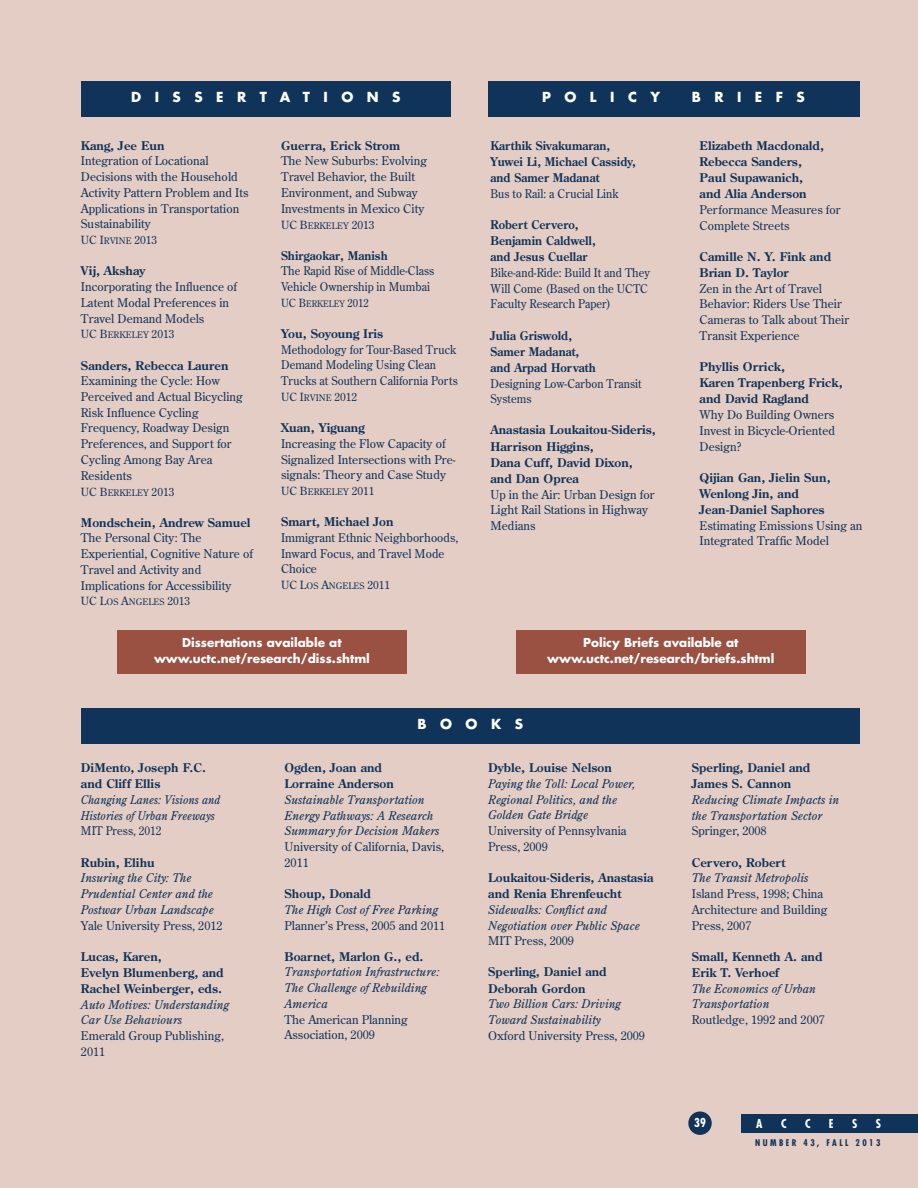
<style>
.page{position:relative;width:918px;height:1188px;background:#e4cdc5}
.page>*{position:absolute;margin:0;border:0;box-sizing:border-box;transform-origin:0 0}
.t1{font:700 13.5px "Futura";letter-spacing:1em;color:#fff}
.t2{font:12px/15.8px "Century Old Style";letter-spacing:.005em;color:#10335a}
.t3{font:italic 12px/15.8px "Century Old Style";letter-spacing:.005em;color:#10335a}
.t4{font:700 12px/15.9px "Century Old Style";letter-spacing:.005em;color:#10335a}
.t5{font:12px/15.8px "Century Old Style";letter-spacing:.005em;color:#10335a;scale:.94 1}
.t6{font:700 12px/15.9px "Century Old Style";letter-spacing:.005em;color:#10335a;scale:.94 1}
.t7{font:700 12px/16.5px "Futura";color:#fff;text-align:center}
.t8{font:italic 12px/15.9px "Century Old Style";letter-spacing:.005em;color:#10335a;scale:.94 1}
.t9{font:700 condensed 12px "Futura";color:#fff}
.t10{font:11.25px "Century Old Style";letter-spacing:.005em;color:#10335a}
.t11{font:11.25px "Century Old Style";letter-spacing:.005em;color:#10335a;scale:.94 1}
.t12{font:700 condensed 9px "Futura";letter-spacing:.27em;color:#10335a}
.s1{font-weight:700}
.s2{font-size:9px}
.s3{font-weight:400}
.s4{font-weight:700;font-style:normal}
.s5{font-style:normal}
.s6{font-weight:400;font-style:italic}
.s7{font-style:italic}
</style>
<div class="page">
<div style="left:488px;top:81px;width:372px;height:35px;background:#10335a"></div>
<div style="left:81px;top:81px;width:370px;height:35px;background:#10335a"></div>
<div style="left:81px;top:708px;width:779px;height:35px;background:#10335a"></div>
<div style="left:688px;top:1112px;width:24px;height:23px;background:#10335a;border-radius:50%"></div>
<div style="left:741px;top:1114px;width:177px;height:19px;background:#10335a"></div>
<div style="left:117px;top:630px;width:290px;height:44px;background:#9b5142"></div>
<div style="left:516px;top:630px;width:290px;height:44px;background:#9b5142"></div>
<p class="t1" style="left:131px;top:91px;width:271px">DISSERTATIONS</p>
<p class="t1" style="left:542px;top:91px;width:119px">POLICY</p>
<p class="t1" style="left:692px;top:91px;width:115px">BRIEFS</p>
<p class="t2" style="left:81px;top:138px;width:169px"><span class="s1">Kang, Jee Eun<br></span>Integration of Locational<br>Decisions with the Household<br>Activity Pattern Problem and Its<br>Applications in Transportation<br>Sustainability</p>
<p class="t10" style="left:81px;top:236px;width:78px">UC I<span class="s2">RVINE</span> 2013</p>
<p class="t2" style="left:81px;top:264px;width:158px"><span class="s1">Vij, Akshay<br></span>Incorporating the Influence of<br>Latent Modal Preferences in<br>Travel Demand Models</p>
<p class="t10" style="left:81px;top:330px;width:95px">UC B<span class="s2">ERKELEY</span> 2013</p>
<p class="t2" style="left:81px;top:358px;width:163px"><span class="s1">Sanders, Rebecca Lauren<br></span>Examining the Cycle: How<br>Perceived and Actual Bicycling<br>Risk Influence Cycling<br>Frequency, Roadway Design<br>Preferences, and Support for<br>Cycling Among Bay Area<br>Residents</p>
<p class="t10" style="left:81px;top:487px;width:95px">UC B<span class="s2">ERKELEY</span> 2013</p>
<p class="t2" style="left:81px;top:515px;width:173px"><span class="s1">Mondschein, Andrew Samuel<br></span>The Personal City: The<br>Experiential, Cognitive Nature of<br>Travel and Activity and<br>Implications for Accessibility</p>
<p class="t10" style="left:81px;top:597px;width:111px">UC L<span class="s2">OS</span> A<span class="s2">NGELES</span> 2013</p>
<p class="t2" style="left:281px;top:138px;width:148px"><span class="s1">Guerra, Erick Strom<br></span>The New Suburbs: Evolving<br>Travel Behavior, the Built<br>Environment, and Subway<br>Investments in Mexico City</p>
<p class="t10" style="left:281px;top:220px;width:95px">UC B<span class="s2">ERKELEY</span> 2013</p>
<p class="t5" style="left:281px;top:248px;width:165px"><span class="s1">Shirgaokar, Manish<br></span>The Rapid Rise of Middle-Class<br>Vehicle Ownership in Mumbai</p>
<p class="t11" style="left:281px;top:298px;width:95px">UC B<span class="s2">ERKELEY</span> 2012</p>
<p class="t5" style="left:281px;top:327px;width:190px"><span class="s1">You, Soyoung Iris<br></span>Methodology for Tour-Based Truck<br>Demand Modeling Using Clean<br>Trucks at Southern California Ports</p>
<p class="t10" style="left:281px;top:392px;width:78px">UC I<span class="s2">RVINE</span> 2012</p>
<p class="t2" style="left:281px;top:421px;width:176px"><span class="s1">Xuan, Yiguang<br></span>Increasing the Flow Capacity of<br>Signalized Intersections with Pre&shy;signals: Theory and Case Study</p>
<p class="t10" style="left:281px;top:486px;width:95px">UC B<span class="s2">ERKELEY</span> 2011</p>
<p class="t2" style="left:281px;top:515px;width:179px"><span class="s1">Smart, Michael Jon<br></span>Immigrant Ethnic Neighborhoods,<br>Inward Focus, and Travel Mode<br>Choice</p>
<p class="t10" style="left:281px;top:581px;width:111px">UC L<span class="s2">OS</span> A<span class="s2">NGELES</span> 2011</p>
<p class="t6" style="left:491px;top:138px;width:156px">Karthik Sivakumaran,<br>Yuwei Li, Michael Cassidy, and Samer Madanat<br><span class="s3">Bus to Rail: a Crucial Link</span></p>
<p class="t5" style="left:491px;top:217px;width:171px"><span class="s1">Robert Cervero,<br>Benjamin Caldwell,<br>and Jesus Cuellar<br></span>Bike-and-Ride: Build It and They<br>Will Come (Based on the UCTC<br>Faculty Research Paper)</p>
<p class="t6" style="left:491px;top:328px;width:162px">Julia Griswold,<br>Samer Madanat,<br>and Arpad Horvath<br><span class="s3">Designing Low-Carbon Transit<br>Systems</span></p>
<p class="t4" style="left:491px;top:423px;width:167px">Anastasia Loukaitou-Sideris,<br>Harrison Higgins,<br>Dana Cuff, David Dixon, and Dan Oprea<br><span class="s3">Up in the Air: Urban Design for<br>Light Rail Stations in Highway<br>Medians</span></p>
<p class="t4" style="left:700px;top:138px;width:142px">Elizabeth Macdonald,<br>Rebecca Sanders,<br>Paul Supawanich,<br>and Alia Anderson<br><span class="s3">Performance Measures for<br>Complete Streets</span></p>
<p class="t2" style="left:700px;top:249px;width:151px"><span class="s1">Camille N. Y. Fink and<br>Brian D. Taylor<br></span>Zen in the Art of Travel<br>Behavior: Riders Use Their<br>Cameras to Talk about Their<br>Transit Experience</p>
<p class="t4" style="left:700px;top:360px;width:145px">Phyllis Orrick,<br>Karen Trapenberg Frick, and David Ragland<br><span class="s3">Why Do Building Owners<br>Invest in Bicycle-Oriented<br>Design?</span></p>
<p class="t4" style="left:700px;top:470px;width:164px">Qijian Gan, Jielin Sun,<br>Wenlong Jin, and<br>Jean-Daniel Saphores<br><span class="s3">Estimating Emissions Using an<br>Integrated Traffic Model</span></p>
<p class="t7" style="left:154px;top:635px;width:217px">Dissertations available at www.uctc.net/research/diss.shtml</p>
<p class="t7" style="left:547px;top:635px;width:229px">Policy Briefs available at www.uctc.net/research/briefs.shtml</p>
<p class="t8" style="left:81px;top:761px;width:150px"><span class="s4">DiMento, Joseph F.C. and Cliff Ellis<br></span>Changing Lanes: Visions and<br>Histories of Urban Freeways<br><span class="s5">MIT Press, 2012</span></p>
<p class="t3" style="left:81px;top:855px;width:143px"><span class="s4">Rubin, Elihu<br></span>Insuring the City: The<br>Prudential Center and the<br>Postwar Urban Landscape<br><span class="s5">Yale University Press, 2012</span></p>
<p class="t4" style="left:81px;top:949px;width:150px">Lucas, Karen,<br>Evelyn Blumenberg, and<br>Rachel Weinberger, eds.<br><span class="s6">Auto Motives: Understanding<br>Car Use Behaviours<br></span><span class="s3">Emerald Group Publishing,<br>2011</span></p>
<p class="t1" style="left:417px;top:718px;width:107px">BOOKS</p>
<p class="t3" style="left:285px;top:761px;width:161px"><span class="s4">Ogden, Joan and<br>Lorraine Anderson<br></span>Sustainable Transportation<br>Energy Pathways: A Research<br>Summary for Decision Makers<br><span class="s5">University of California, Davis,<br>2011</span></p>
<p class="t2" style="left:285px;top:887px;width:162px"><span class="s1">Shoup, Donald<br></span><span class="s7">The High Cost of Free Parking<br></span>Planner’s Press, 2005 and 2011</p>
<p class="t3" style="left:285px;top:949px;width:157px"><span class="s4">Boarnet, Marlon G., ed.<br></span>Transportation Infrastructure:<br>The Challenge of Rebuilding<br>America<br><span class="s5">The American Planning<br>Association, 2009</span></p>
<p class="t3" style="left:488px;top:761px;width:148px"><span class="s4">Dyble, Louise Nelson<br></span>Paying the Toll: Local Power,<br>Regional Politics, and the<br>Golden Gate Bridge<br><span class="s5">University of Pennsylvania<br>Press, 2009</span></p>
<p class="t3" style="left:488px;top:871px;width:167px"><span class="s4">Loukaitou-Sideris, Anastasia and Renia Ehrenfeucht<br></span>Sidewalks: Conflict and<br>Negotiation over Public Space<br><span class="s5">MIT Press, 2009</span></p>
<p class="t3" style="left:488px;top:965px;width:158px"><span class="s4">Sperling, Daniel and<br>Deborah Gordon<br></span>Two Billion Cars: Driving<br>Toward Sustainability<br><span class="s5">Oxford University Press, 2009</span></p>
<p class="t3" style="left:692px;top:761px;width:149px"><span class="s4">Sperling, Daniel and<br>James S. Cannon<br></span>Reducing Climate Impacts in the Transportation Sector<br><span class="s5">Springer, 2008</span></p>
<p class="t2" style="left:692px;top:855px;width:137px"><span class="s1">Cervero, Robert<br></span><span class="s7">The Transit Metropolis<br></span>Island Press, 1998; China<br>Architecture and Building<br>Press, 2007</p>
<p class="t3" style="left:692px;top:949px;width:134px"><span class="s4">Small, Kenneth A. and<br>Erik T. Verhoef<br></span>The Economics of Urban<br>Transportation<br><span class="s5">Routledge, 1992 and 2007</span></p>
<p class="t9" style="left:694px;top:1117px;width:13px">39</p>
<p class="t9" style="left:756px;top:1119px;width:8px">A</p>
<p class="t9" style="left:781px;top:1119px;width:7px">C</p>
<p class="t9" style="left:805px;top:1119px;width:7px">C</p>
<p class="t9" style="left:829px;top:1119px;width:6px">E</p>
<p class="t9" style="left:852px;top:1119px;width:7px">S</p>
<p class="t9" style="left:876px;top:1119px;width:7px">S</p>
<p class="t12" style="left:755px;top:1139px;width:127px">NUMBER 43, FALL 2013</p>
</div>
